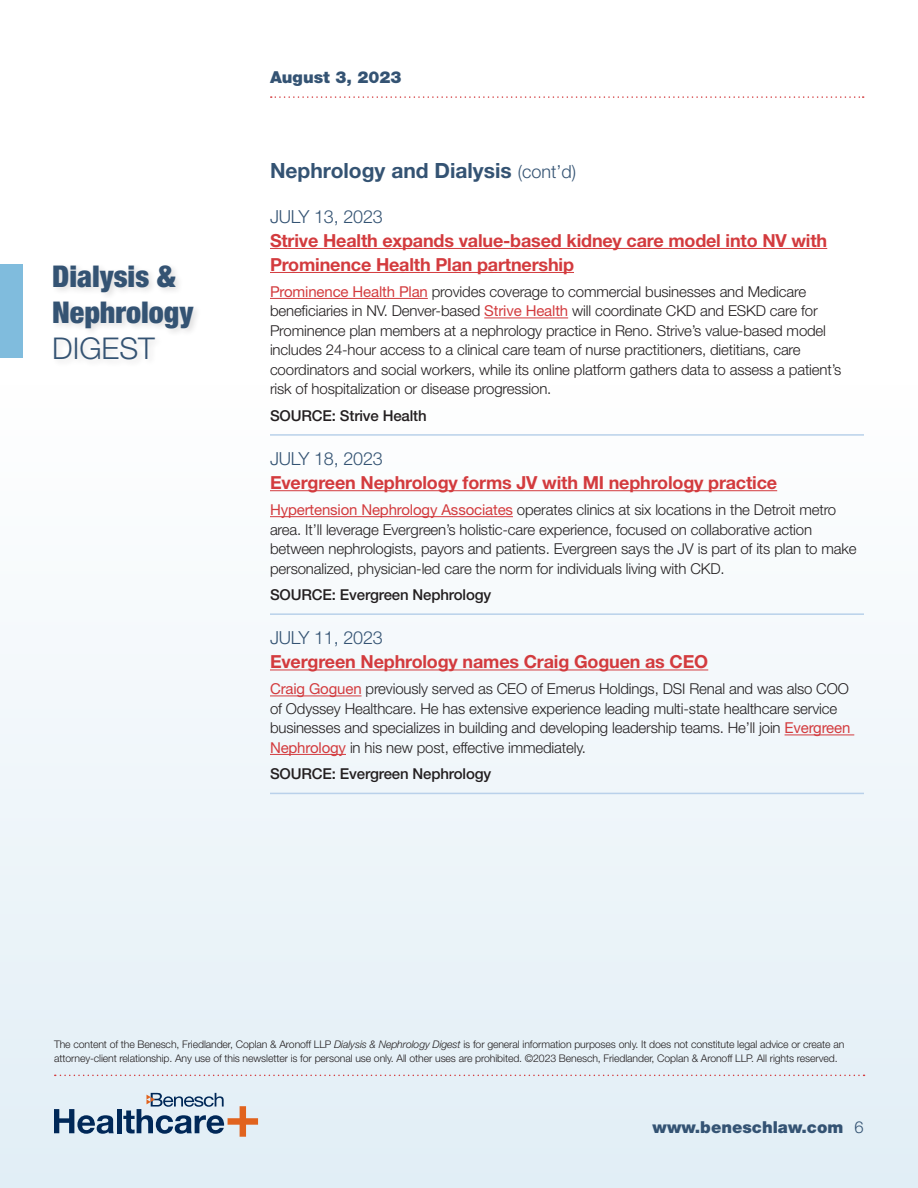
<style>
.page{position:relative;width:918px;height:1188px;background:#fff}
.page>*{position:absolute;margin:0;border:0;box-sizing:border-box;transform-origin:0 0}
.t1{font:900 condensed 30px/36px "Helvetica Neue";color:#345373}
.t2{font:300 30px "Helvetica Neue";color:#345373}
.SectionHeader_Smalle{font:700 21px "Helvetica Neue";color:#345373}
.Neph_BoldHyperlink_R{font:700 18px/24px "Helvetica Neue";letter-spacing:-.01em;color:#d33b3e}
.Date{font:300 18px "Helvetica Neue";letter-spacing:-.01em;color:#345373}
.t3{font:900 16.5px "Helvetica Neue";color:#345373}
.Neph_Text_10_13{font:300 15px/19.5px "Helvetica Neue";letter-spacing:-.01em;color:#231f20}
.Source_RuleUnder{font:500 15px "Helvetica Neue";letter-spacing:-.01em;color:#231f20}
.t4{font:300 10.5px/13.5px "Helvetica Neue";letter-spacing:-.01em;color:#231f20}
.s1{font-weight:300;font-size:18px}
.s2{font-weight:400;color:#d33b3e}
.s3{font-style:italic}
.s4{font-weight:300}
</style>
<div class="page">
<div style="left:0;top:385px;width:918px;height:803px;background:linear-gradient(to bottom,#fefefe,#e1eef6)"></div>
<svg style="left:271px;top:96px;width:593px;height:2px"></svg>
<div style="left:51px;top:263px;width:151px;height:105px;background:#231f20;opacity:.15"></div>
<svg style="left:55px;top:1075px;width:810px;height:1px"></svg>
<div style="left:0;top:264px;width:23px;height:93px;background:#80bcdd"></div>
<svg style="left:54px;top:1109px;width:60px;height:25px"></svg>
<hr style="left:117px;top:1109px;width:4px;height:24px;background:#002858">
<svg style="left:123px;top:1093px;width:135px;height:44px"></svg>
<hr style="left:270px;top:248px;width:557px;height:1px;background:#d33b3e">
<hr style="left:270px;top:272px;width:304px;height:1px;background:#d33b3e">
<hr style="left:270px;top:298px;width:158px;height:1px;background:#d33b3e">
<hr style="left:484px;top:318px;width:84px;height:1px;background:#d33b3e">
<hr style="left:270px;top:434px;width:594px;height:2px;background:#b9d1ea">
<hr style="left:270px;top:490px;width:507px;height:1px;background:#d33b3e">
<hr style="left:270px;top:516px;width:243px;height:1px;background:#d33b3e">
<hr style="left:270px;top:613px;width:594px;height:2px;background:#b9d1ea">
<hr style="left:270px;top:670px;width:438px;height:1px;background:#d33b3e">
<hr style="left:270px;top:696px;width:92px;height:1px;background:#d33b3e">
<hr style="left:785px;top:735px;width:69px;height:1px;background:#d33b3e">
<hr style="left:270px;top:754px;width:76px;height:1px;background:#d33b3e">
<hr style="left:270px;top:793px;width:594px;height:1px;background:#b9d1ea">
<h1 class="t1" style="left:52px;top:258px;width:143px">Dialysis &amp;<br>Nephrology</h1>
<h1 class="t2" style="left:52px;top:330px;width:104px">DIGEST</h1>
<p class="t3" style="left:270px;top:67px;width:133px">August 3, 2023</p>
<p class="SectionHeader_Smalle" style="left:270px;top:158px;width:308px">Nephrology and Dialysis <span class="s1">(cont’d)</span></p>
<p class="Date" style="left:270px;top:205px;width:114px">JULY 13, 2023</p>
<p class="Neph_BoldHyperlink_R" style="left:270px;top:228px;width:559px">Strive Health expands value-based kidney care model into NV with<br>Prominence Health Plan partnership</p>
<p class="Neph_Text_10_13" style="left:270px;top:282px;width:573px"><span class="s2">Prominence Health Plan</span> provides coverage to commercial businesses and Medicare beneficiaries in NV. Denver-based <span class="s2">Strive Health</span> will coordinate CKD and ESKD care for Prominence plan members at a nephrology practice in Reno. Strive’s value-based model includes 24-hour access to a clinical care team of nurse practitioners, dietitians, care coordinators and social workers, while its online platform gathers data to assess a patient’s risk of hospitalization or disease progression.</p>
<p class="Source_RuleUnder" style="left:270px;top:406px;width:158px">SOURCE: Strive Health</p>
<p class="Date" style="left:270px;top:448px;width:114px">JULY 18, 2023</p>
<p class="Neph_BoldHyperlink_R" style="left:270px;top:470px;width:509px">Evergreen Nephrology forms JV with MI nephrology practice</p>
<p class="Neph_Text_10_13" style="left:270px;top:500px;width:588px"><span class="s2">Hypertension Nephrology Associates</span> operates clinics at six locations in the Detroit metro area. It’ll leverage Evergreen’s holistic-care experience, focused on collaborative action between nephrologists, payors and patients. Evergreen says the JV is part of its plan to make personalized, physician-led care the norm for individuals living with CKD.</p>
<p class="Source_RuleUnder" style="left:270px;top:586px;width:223px">SOURCE: Evergreen Nephrology</p>
<p class="Date" style="left:270px;top:627px;width:114px">JULY 11, 2023</p>
<p class="Neph_BoldHyperlink_R" style="left:270px;top:649px;width:440px">Evergreen Nephrology names Craig Goguen as CEO</p>
<p class="Neph_Text_10_13" style="left:270px;top:679px;width:582px"><span class="s2">Craig Goguen</span> previously served as CEO of Emerus Holdings, DSI Renal and was also COO of Odyssey Healthcare. He has extensive experience leading multi-state healthcare service businesses and specializes in building and developing leadership teams. He’ll join <span class="s2">Evergreen Nephrology</span> in his new post, effective immediately.</p>
<p class="Source_RuleUnder" style="left:270px;top:765px;width:223px">SOURCE: Evergreen Nephrology</p>
<p class="t4" style="left:54px;top:1038px;width:792px">The content of the Benesch, Friedlander, Coplan &amp; Aronoff LLP <span class="s3">Dialysis &amp; Nephrology Digest</span> is for general information purposes only. It does not constitute legal advice or create an attorney-client relationship. Any use of this newsletter is for personal use only. All other uses are prohibited. ©2023 Benesch, Friedlander, Coplan &amp; Aronoff LLP. All rights reserved.</p>
<p class="t3" style="left:653px;top:1117px;width:212px">www.beneschlaw.com <span class="s4">6</span></p>
</div>
